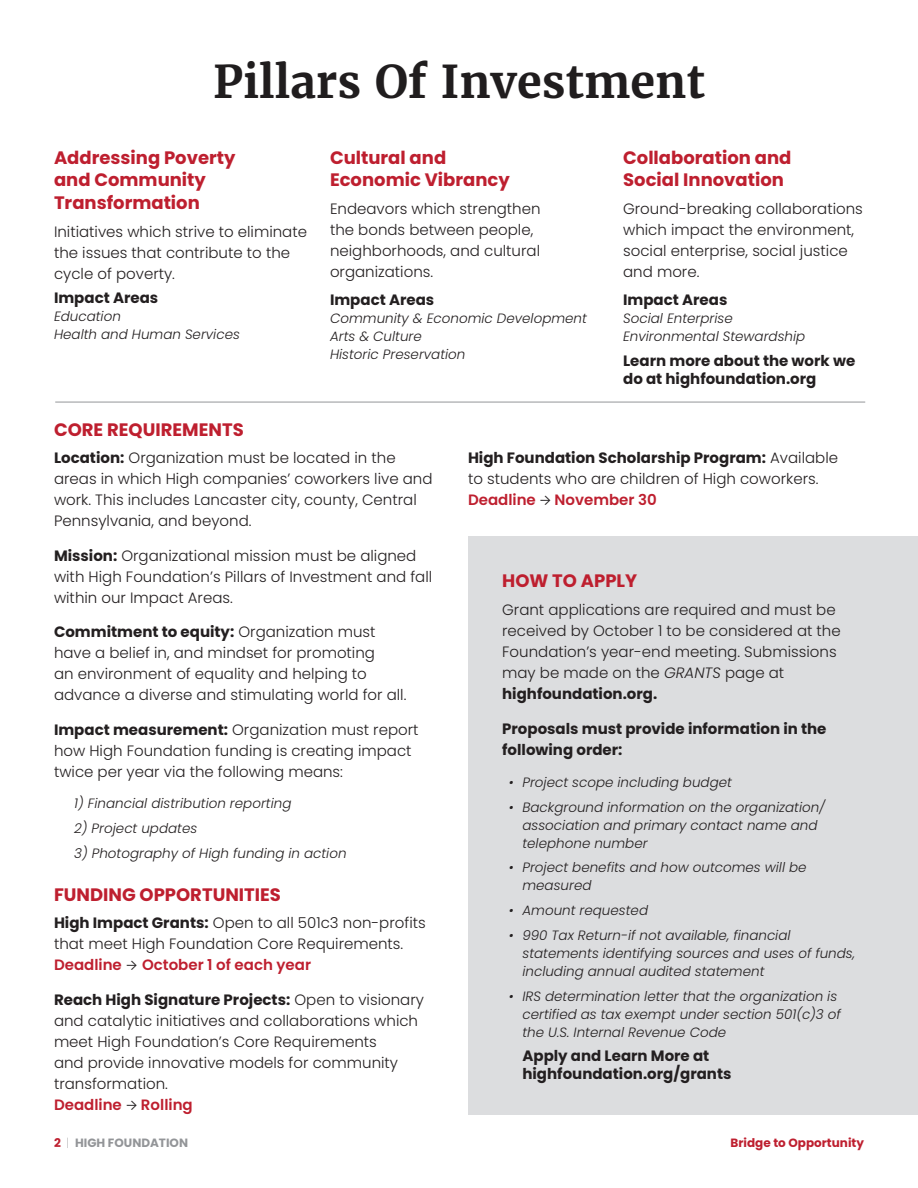
<style>
.page{position:relative;width:918px;height:1188px;background:#fff}
.page>*{position:absolute;margin:0;border:0;box-sizing:border-box;transform-origin:0 0}
.t1{font:700 45px "Merriweather";color:#201d1e}
.Subhead{font:700 18px/22.5px "Poppins";color:#be1f2f}
.Black_Italic{font:700 18px/22.5px "Poppins";color:#be1f2f}
.Body{font:300 15px/21px "Poppins";color:#231f20}
.Body-2{font:700 15px/18px "Poppins";color:#231f20}
.Black_Italic-2{font:italic 300 13.5px/18px "Poppins";color:#231f20}
.Body-3{font:italic 300 13.5px "Poppins";color:#231f20}
.t2{font:700 12px "Poppins";color:#be1f2f}
.t3{font:700 12px "Poppins";color:#939598}
.s1{font-weight:700}
.s2{font-weight:600;color:#be1f2f}
.s3{font-family:"Freight Sans Pro";font-weight:400}
.s4{font-style:italic}
.s5{color:#be1f2f}
.s6{font-weight:100;color:#231f20}
</style>
<div class="page">
<div style="left:468px;top:536px;width:450px;height:579px;background:#dcdddf"></div>
<hr style="left:55px;top:402px;width:810px;height:1px;background:#939598">
<p class="t1" style="left:213px;top:53px;width:494px">Pillars Of Investment</p>
<p class="Subhead" style="left:54px;top:146px;width:183px">Addressing Poverty and Community<br>Transformation</p>
<p class="Body" style="left:54px;top:221px;width:255px">Initiatives which strive to eliminate the issues that contribute to the cycle of poverty.</p>
<p class="Body-2" style="left:54px;top:289px;width:106px">Impact Areas</p>
<p class="Black_Italic-2" style="left:54px;top:308px;width:187px">Education<br>Health and Human Services</p>
<p class="Subhead" style="left:330px;top:146px;width:181px">Cultural and<br>Economic Vibrancy</p>
<p class="Body" style="left:330px;top:198px;width:212px">Endeavors which strengthen the bonds between people, neighborhoods, and cultural organizations.</p>
<p class="Body-2" style="left:330px;top:291px;width:106px">Impact Areas</p>
<p class="Black_Italic-2" style="left:330px;top:310px;width:259px">Community &amp; Economic Development<br>Arts &amp; Culture<br>Historic Preservation</p>
<p class="Black_Italic" style="left:623px;top:146px;width:170px">Collaboration and<br>Social Innovation</p>
<p class="Body" style="left:623px;top:198px;width:241px">Ground-breaking collaborations which impact the environment, social enterprise, social justice and more.</p>
<p class="Body-2" style="left:623px;top:291px;width:106px">Impact Areas</p>
<p class="Black_Italic-2" style="left:623px;top:310px;width:184px">Social Enterprise<br>Environmental Stewardship</p>
<p class="Body-2" style="left:623px;top:352px;width:234px">Learn more about the work we do at highfoundation.org</p>
<p class="Subhead" style="left:54px;top:418px;width:191px">CORE REQUIREMENTS</p>
<p class="Body" style="left:54px;top:448px;width:380px"><span class="s1">Location:</span> Organization must be located in the areas in which High companies’ coworkers live and work. This includes Lancaster city, county, Central Pennsylvania, and beyond.</p>
<p class="Body" style="left:54px;top:545px;width:380px"><span class="s1">Mission:</span> Organizational mission must be aligned with High Foundation’s Pillars of Investment and fall within our Impact Areas.</p>
<p class="Body" style="left:54px;top:622px;width:354px"><span class="s1">Commitment to equity:</span> Organization must have a belief in, and mindset for promoting<br>an environment of equality and helping to advance a diverse and stimulating world for all.</p>
<p class="Body" style="left:54px;top:719px;width:366px"><span class="s1">Impact measurement:</span> Organization must report how High Foundation funding is creating impact twice per year via the following means:</p>
<p class="Body-3" style="left:74px;top:796px;width:219px">1) Financial distribution reporting</p>
<p class="Body-3" style="left:74px;top:821px;width:125px">2) Project updates</p>
<p class="Body-3" style="left:74px;top:845px;width:274px">3) Photography of High funding in action</p>
<p class="Subhead" style="left:54px;top:883px;width:228px">FUNDING OPPORTUNITIES</p>
<p class="Body" style="left:54px;top:913px;width:373px"><span class="s1">High Impact Grants:</span> Open to all 501c3 non-profits that meet High Foundation Core Requirements.<br><span class="s2">Deadline</span> <span class="s3">J</span> <span class="s2">October 1 of each year</span></p>
<p class="Body" style="left:54px;top:989px;width:372px"><span class="s1">Reach High Signature Projects:</span> Open to visionary and catalytic initiatives and collaborations which meet High Foundation’s Core Requirements<br>and provide innovative models for community transformation.<br><span class="s2">Deadline</span> <span class="s3">J</span> <span class="s2">Rolling</span></p>
<p class="Body" style="left:468px;top:447px;width:372px"><span class="s1">High Foundation Scholarship Program:</span> Available to students who are children of High coworkers.<br><span class="s2">Deadline</span> <span class="s3">J</span> <span class="s2">November 30</span></p>
<p class="Subhead" style="left:502px;top:569px;width:137px">HOW TO APPLY</p>
<p class="Body" style="left:502px;top:599px;width:340px">Grant applications are required and must be received by October 1 to be considered at the Foundation’s year-end meeting. Submissions may be made on the <span class="s4">GRANTS</span> page at <span class="s1">highfoundation.org.</span></p>
<p class="Body-2" style="left:502px;top:718px;width:326px;line-height:21.6px">Proposals must provide information in the following order:</p>
<p class="Black_Italic-2" style="left:509px;top:773px;width:225px">• Project scope including budget</p>
<p class="Black_Italic-2" style="left:522px;top:798px;width:304px;text-indent:-14px">• Background information on the organization/ association and primary contact name and telephone number</p>
<p class="Black_Italic-2" style="left:522px;top:859px;width:286px;text-indent:-14px">• Project benefits and how outcomes will be measured</p>
<p class="Black_Italic-2" style="left:509px;top:901px;width:141px">• Amount requested</p>
<p class="Black_Italic-2" style="left:522px;top:926px;width:334px;text-indent:-14px">• 990 Tax Return-if not available, financial statements identifying sources and uses of funds, including annual audited statement</p>
<p class="Black_Italic-2" style="left:522px;top:987px;width:320px;text-indent:-14px">• IRS determination letter that the organization is certified as tax exempt under section 501(c)3 of the U.S. Internal Revenue Code</p>
<p class="Body-2" style="left:522px;top:1047px;width:211px">Apply and Learn More at highfoundation.org/grants</p>
<p class="t3" style="left:54px;top:1135px;width:136px"><span class="s5">2</span> <span class="s6">|</span> HIGH FOUNDATION</p>
<p class="t2" style="left:731px;top:1135px;width:135px">Bridge to Opportunity</p>
</div>
